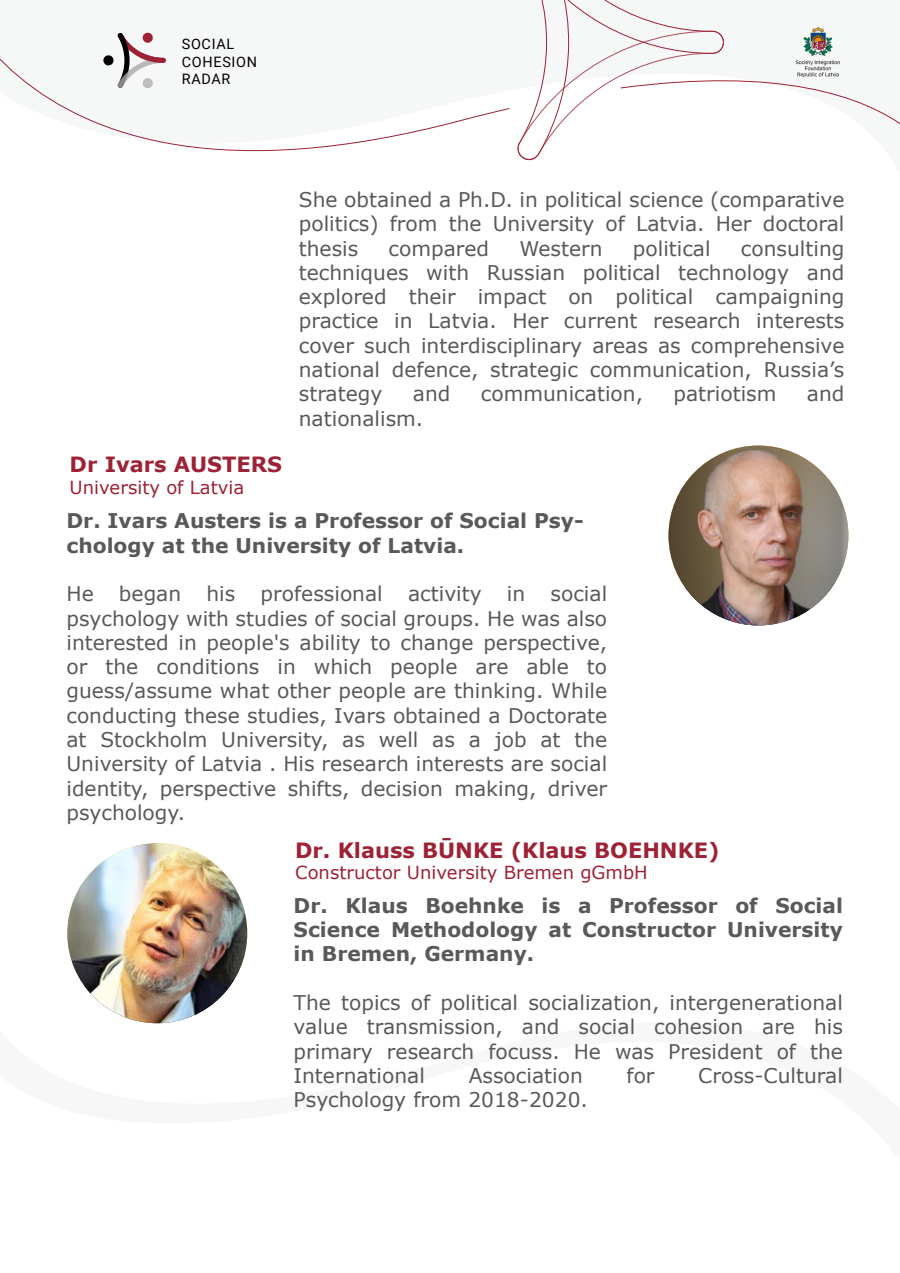
<style>
.page{position:relative;width:900px;height:1273px;background:#fff}
.page>*{position:absolute;margin:0;border:0;box-sizing:border-box;transform-origin:0 0}
.t1{font:700 21px "Verdana";color:#9d2235}
.t2{font:20.25px/24.3px "Verdana";color:#58595b;text-align:justify}
.t3{font:700 20.25px/24.3px "Verdana";color:#58595b}
.t4{font:18px "Verdana";color:#9d2235}
.t5{font:14.4px/17.2px "Roboto";letter-spacing:.05em;color:#000}
</style>
<div class="page">
<img style="left:668px;top:445px;width:180px;height:180px;border-radius:90px">
<img style="left:67px;top:843px;width:180px;height:180px;border-radius:90px">
<svg style="left:517px;top:0;width:383px;height:161px"></svg>
<svg style="left:0;top:58px;width:510px;height:94px"></svg>
<img style="left:780px;top:7px;width:77px;height:77px">
<svg style="left:103px;top:32px;width:63px;height:57px"></svg>
<p class="t5" style="left:182px;top:35px;width:77px">SOCIAL<br>COHESION<br>RADAR</p>
<p class="t2" style="left:299px;top:188px;width:547px">She obtained a Ph.D. in political science (comparative politics) from the University of Latvia. Her doctoral thesis</p>
<p class="t2" style="left:299px;top:236px;width:547px;text-indent:442px">consulting techniques with Russian political technology and explored their impact on political campaigning practice in Latvia. Her current research interests cover such interdisciplinary areas as comprehensive national defence, strategic communication, Russia’s strategy</p>
<p class="t2" style="left:389px;top:236px;width:102px">compared</p>
<p class="t2" style="left:519px;top:236px;width:85px">Western</p>
<p class="t2" style="left:633px;top:236px;width:79px">political</p>
<p class="t2" style="left:413px;top:382px;width:39px">and</p>
<p class="t2" style="left:481px;top:382px;width:164px">communication,</p>
<p class="t2" style="left:673px;top:382px;width:105px">patriotism</p>
<p class="t2" style="left:807px;top:382px;width:39px">and</p>
<p class="t2" style="left:299px;top:406px;width:126px">nationalism.</p>
<p class="t1" style="left:70px;top:451px;width:214px">Dr Ivars AUSTERS</p>
<p class="t4" style="left:70px;top:475px;width:176px">University of Latvia</p>
<p class="t3" style="left:66px;top:509px;width:519px">Dr. Ivars Austers is a Professor of Social Psy&shy;chology at the University of Latvia.</p>
<p class="t2" style="left:66px;top:582px;width:542px">He began his professional activity in social psychology with studies of social groups. He was also interested in people's ability to change perspective, or the conditions in which people are able to guess/assume what other people are thinking. While conducting these studies, Ivars obtained a Doctorate at Stockholm University, as well as a job at the University of Latvia . His research interests are social identity, perspective shifts, decision making, driver psychology.</p>
<p class="t1" style="left:295px;top:836px;width:426px">Dr. Klauss BŪNKE (Klaus BOEHNKE)</p>
<p class="t4" style="left:295px;top:861px;width:354px">Constructor University Bremen gGmbH</p>
<p class="t3" style="left:294px;top:893px;width:551px;text-align:justify">Dr. Klaus Boehnke is a Professor of Social Science Methodology at Constructor University in Bremen, Germany.</p>
<p class="t2" style="left:294px;top:991px;width:551px">The topics of political socialization, intergenerational value transmission, and social cohesion are his primary research focuss. He was President of the International</p>
<p class="t2" style="left:469px;top:1064px;width:116px">Association</p>
<p class="t2" style="left:627px;top:1064px;width:30px">for</p>
<p class="t2" style="left:698px;top:1064px;width:146px">Cross-Cultural</p>
<p class="t2" style="left:294px;top:1088px;width:296px">Psychology from 2018-2020.</p>
</div>
